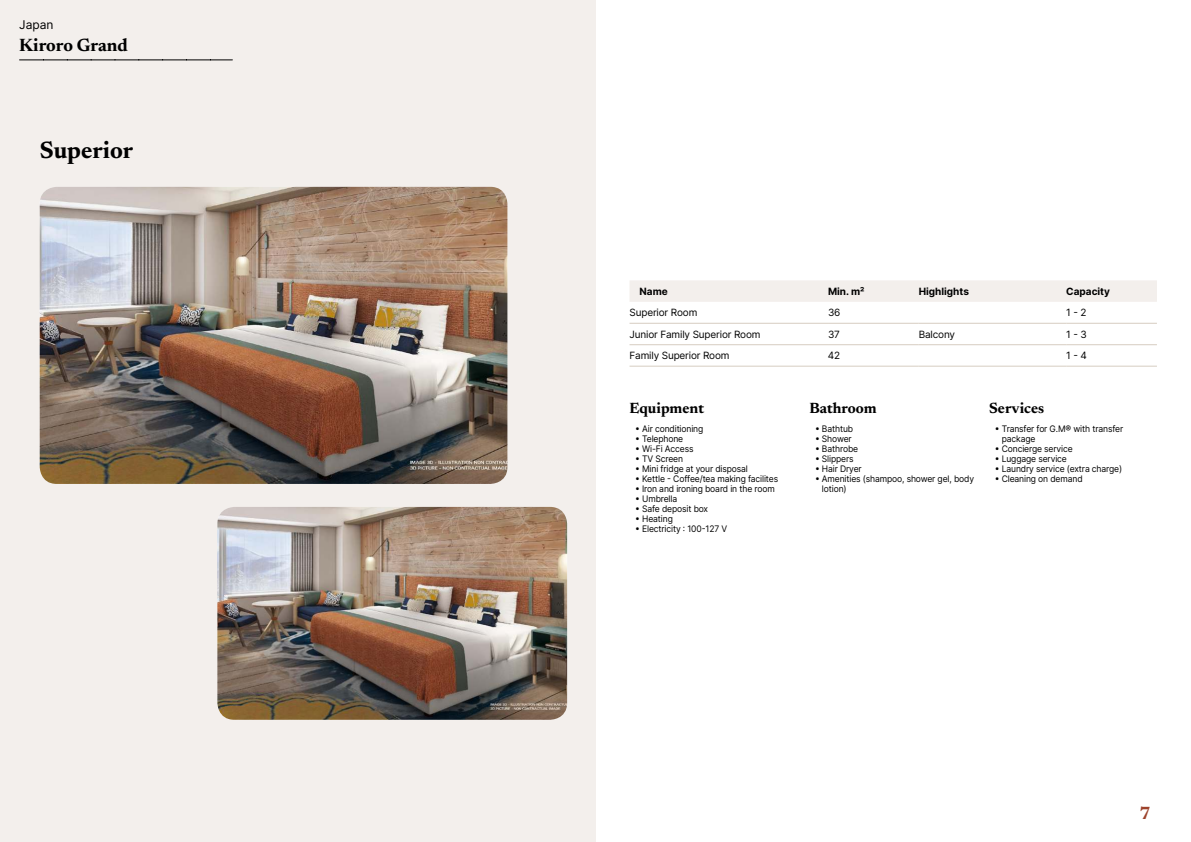
<style>
.page{position:relative;width:1191px;height:842px;background:#fff}
.page>*{position:absolute;margin:0;border:0;box-sizing:border-box;transform-origin:0 0}
.t1{font:700 24px "Newsreader 24 pt";color:#000}
.t2{font:700 18px "Newsreader 24 pt";color:#000}
.t3{font:700 18px "Newsreader 24 pt";color:#9d432c}
.t4{font:700 15px "Newsreader 24 pt";color:#000}
.t5{font:12px "Inter";color:#000}
.t6{font:10px "Inter";letter-spacing:-.015em;color:#000}
.t7{font:700 10px "Inter";color:#000}
.t8{font:9px/10px "Inter";letter-spacing:-.015em;color:#000;scale:.95 1}
</style>
<div class="page">
<div style="left:0;top:0;width:595px;height:842px;background:#f3efec"></div>
<img style="left:40px;top:187px;width:467px;height:297px">
<img style="left:217px;top:507px;width:350px;height:213px">
<svg style="left:20px;top:60px;width:212px;height:1px"></svg>
<div style="left:630px;top:280px;width:527px;height:22px;background:#f3efec"></div>
<hr style="left:629px;top:323px;width:199px;height:1px;background:#d6cdc1">
<hr style="left:828px;top:323px;width:90px;height:1px;background:#d6cdc1">
<hr style="left:918px;top:323px;width:148px;height:1px;background:#d6cdc1">
<hr style="left:1066px;top:323px;width:91px;height:1px;background:#d6cdc1">
<hr style="left:629px;top:344px;width:199px;height:1px;background:#d6cdc1">
<hr style="left:828px;top:344px;width:90px;height:1px;background:#d6cdc1">
<hr style="left:918px;top:344px;width:148px;height:1px;background:#d6cdc1">
<hr style="left:1066px;top:344px;width:91px;height:1px;background:#d6cdc1">
<hr style="left:629px;top:366px;width:199px;height:1px;background:#d6cdc1">
<hr style="left:828px;top:366px;width:90px;height:1px;background:#d6cdc1">
<hr style="left:918px;top:366px;width:148px;height:1px;background:#d6cdc1">
<hr style="left:1066px;top:366px;width:91px;height:1px;background:#d6cdc1">
<h3 class="t5" style="left:19px;top:17px;width:36px">Japan</h3>
<h2 class="t2" style="left:19px;top:37px;width:110px">Kiroro Grand</h2>
<h1 class="t1" style="left:40px;top:140px;width:95px">Superior</h1>
<p class="t7" style="left:639px;top:285px;width:30px">Name</p>
<p class="t7" style="left:828px;top:285px;width:38px">Min. m²</p>
<p class="t7" style="left:918px;top:285px;width:52px">Highlights</p>
<p class="t7" style="left:1066px;top:285px;width:45px">Capacity</p>
<p class="t6" style="left:629px;top:305px;width:69px">Superior Room</p>
<p class="t6" style="left:828px;top:305px;width:14px">36</p>
<p class="t6" style="left:1066px;top:305px;width:22px">1 - 2</p>
<p class="t6" style="left:629px;top:327px;width:133px">Junior Family Superior Room</p>
<p class="t6" style="left:828px;top:327px;width:13px">37</p>
<p class="t6" style="left:918px;top:327px;width:38px">Balcony</p>
<p class="t6" style="left:1066px;top:327px;width:22px">1 - 3</p>
<p class="t6" style="left:629px;top:348px;width:102px">Family Superior Room</p>
<p class="t6" style="left:828px;top:348px;width:14px">42</p>
<p class="t6" style="left:1066px;top:348px;width:22px">1 - 4</p>
<h3 class="t4" style="left:629px;top:402px;width:76px">Equipment</h3>
<p class="t8" style="left:635px;top:423px;width:73px">• Air conditioning</p>
<p class="t8" style="left:635px;top:433px;width:52px">• Telephone</p>
<p class="t8" style="left:635px;top:443px;width:63px">• Wi-Fi Access</p>
<p class="t8" style="left:635px;top:453px;width:52px">• TV Screen</p>
<p class="t8" style="left:635px;top:463px;width:120px">• Mini fridge at your disposal</p>
<p class="t8" style="left:635px;top:473px;width:152px">• Kettle - Coffee/tea making facilites</p>
<p class="t8" style="left:635px;top:483px;width:148px">• Iron and ironing board in the room</p>
<p class="t8" style="left:635px;top:493px;width:46px">• Umbrella</p>
<p class="t8" style="left:635px;top:503px;width:78px">• Safe deposit box</p>
<p class="t8" style="left:635px;top:513px;width:41px">• Heating</p>
<p class="t8" style="left:635px;top:523px;width:98px">• Electricity : 100-127 V</p>
<h3 class="t4" style="left:809px;top:402px;width:69px">Bathroom</h3>
<p class="t8" style="left:815px;top:423px;width:42px">• Bathtub</p>
<p class="t8" style="left:815px;top:433px;width:40px">• Shower</p>
<p class="t8" style="left:815px;top:443px;width:47px">• Bathrobe</p>
<p class="t8" style="left:815px;top:453px;width:42px">• Slippers</p>
<p class="t8" style="left:815px;top:463px;width:51px">• Hair Dryer</p>
<p class="t8" style="left:822px;top:473px;width:162px;text-indent:-7px">• Amenities (shampoo, shower gel, body lotion)</p>
<h3 class="t4" style="left:989px;top:402px;width:57px">Services</h3>
<p class="t8" style="left:1001px;top:423px;width:129px;text-indent:-7px">• Transfer for G.M® with transfer package</p>
<p class="t8" style="left:994px;top:443px;width:84px">• Concierge service</p>
<p class="t8" style="left:994px;top:453px;width:77px">• Luggage service</p>
<p class="t8" style="left:994px;top:463px;width:136px">• Laundry service (extra charge)</p>
<p class="t8" style="left:994px;top:473px;width:94px">• Cleaning on demand</p>
<h2 class="t3" style="left:1139px;top:806px;width:13px">7</h2>
</div>
